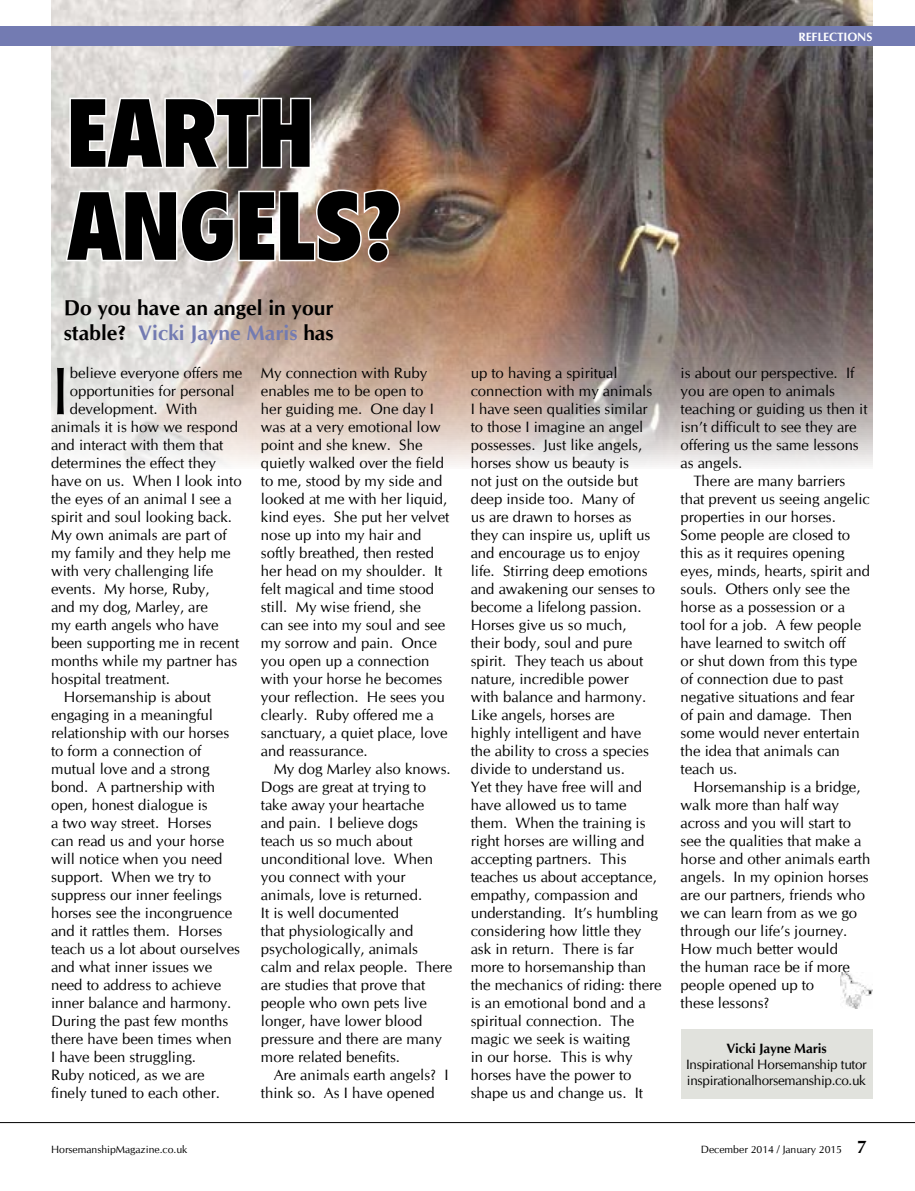
<style>
.page{position:relative;width:915px;height:1191px;background:#fff}
.page>*{position:absolute;margin:0;border:0;box-sizing:border-box;transform-origin:0 0}
.t1{font:94.8px/93px "There Sign Head 3";color:#000}
.t2{font:67.5px "CG Omega";color:#000}
.t3{font:700 21px/25.2px "CG Omega";color:#000}
.t4{font:15px/18px "CG Omega";color:#000}
.t5{font:13.5px/16.2px "CG Omega";letter-spacing:-.02em;color:#000}
.t6{font:700 13.5px "CG Omega";letter-spacing:-.01em;color:#000}
.t7{font:700 12px "CG Omega";letter-spacing:-.01em;color:#fff}
.t8{font:10.5px "CG Omega";color:#000}
.s1{color:#737bb2}
.s2{font-weight:700;font-size:18px}
</style>
<div class="page">
<img style="left:51px;top:0;width:821px;height:467px">
<div style="left:0;top:26px;width:914px;height:20px;background:#737bb2"></div>
<hr style="left:0;top:1122px;width:914px;height:1px;background:#000">
<svg style="left:68px;top:96px;width:244px;height:74px"></svg>
<svg style="left:64px;top:188px;width:337px;height:76px"></svg>
<div style="left:680px;top:1029px;width:192px;height:69px;background:#e1e2dd"></div>
<img style="left:840px;top:972px;width:32px;height:36px">
<p class="t7" style="left:798px;top:29px;width:75px">Reflections</p>
<h1 class="t1" style="left:67px;top:88px;width:334px">EARTH<br>ANGELS?</h1>
<h3 class="t3" style="left:64px;top:295px;width:271px">Do you have an angel in your stable? <span class="s1">Vicki Jayne Maris</span> has</h3>
<h2 class="t2" style="left:51px;top:351px;width:20px">I</h2>
<p class="t4" style="left:70px;top:364px;width:174px">believe everyone offers me</p>
<p class="t4" style="left:70px;top:382px;width:166px">opportunities for personal</p>
<p class="t4" style="left:70px;top:400px;width:129px">development. With</p>
<p class="t4" style="left:51px;top:418px;width:188px">animals it is how we respond</p>
<p class="t4" style="left:51px;top:436px;width:174px">and interact with them that</p>
<p class="t4" style="left:51px;top:454px;width:166px">determines the effect they</p>
<p class="t4" style="left:51px;top:472px;width:192px">have on us. When I look into</p>
<p class="t4" style="left:51px;top:490px;width:182px">the eyes of an animal I see a</p>
<p class="t4" style="left:51px;top:508px;width:182px">spirit and soul looking back.</p>
<p class="t4" style="left:51px;top:526px;width:177px">My own animals are part of</p>
<p class="t4" style="left:51px;top:544px;width:181px">my family and they help me</p>
<p class="t4" style="left:51px;top:562px;width:163px">with very challenging life</p>
<p class="t4" style="left:51px;top:580px;width:160px">events. My horse, Ruby,</p>
<p class="t4" style="left:51px;top:598px;width:158px">and my dog, Marley, are</p>
<p class="t4" style="left:51px;top:616px;width:169px">my earth angels who have</p>
<p class="t4" style="left:51px;top:634px;width:189px">been supporting me in recent</p>
<p class="t4" style="left:51px;top:652px;width:188px">months while my partner has</p>
<p class="t4" style="left:51px;top:670px;width:120px">hospital treatment.</p>
<p class="t4" style="left:64px;top:688px;width:149px">Horsemanship is about</p>
<p class="t4" style="left:51px;top:706px;width:163px">engaging in a meaningful</p>
<p class="t4" style="left:51px;top:724px;width:180px">relationship with our horses</p>
<p class="t4" style="left:51px;top:742px;width:152px">to form a connection of</p>
<p class="t4" style="left:51px;top:760px;width:160px">mutual love and a strong</p>
<p class="t4" style="left:51px;top:778px;width:165px">bond. A partnership with</p>
<p class="t4" style="left:51px;top:796px;width:158px">open, honest dialogue is</p>
<p class="t4" style="left:51px;top:814px;width:162px">a two way street. Horses</p>
<p class="t4" style="left:51px;top:832px;width:175px">can read us and your horse</p>
<p class="t4" style="left:51px;top:850px;width:173px">will notice when you need</p>
<p class="t4" style="left:51px;top:868px;width:162px">support. When we try to</p>
<p class="t4" style="left:51px;top:886px;width:172px">suppress our inner feelings</p>
<p class="t4" style="left:51px;top:904px;width:183px">horses see the incongruence</p>
<p class="t4" style="left:51px;top:922px;width:173px">and it rattles them. Horses</p>
<p class="t4" style="left:51px;top:940px;width:190px">teach us a lot about ourselves</p>
<p class="t4" style="left:51px;top:958px;width:163px">and what inner issues we</p>
<p class="t4" style="left:51px;top:976px;width:172px">need to address to achieve</p>
<p class="t4" style="left:51px;top:994px;width:182px">inner balance and harmony.</p>
<p class="t4" style="left:51px;top:1012px;width:179px">During the past few months</p>
<p class="t4" style="left:51px;top:1030px;width:182px">there have been times when</p>
<p class="t4" style="left:51px;top:1048px;width:146px">I have been struggling.</p>
<p class="t4" style="left:51px;top:1066px;width:155px">Ruby noticed, as we are</p>
<p class="t4" style="left:51px;top:1084px;width:170px">finely tuned to each other.</p>
<p class="t4" style="left:261px;top:364px;width:190px">My connection with Ruby enables me to be open to<br>her guiding me. One day I was at a very emotional low point and she knew. She quietly walked over the field to me, stood by my side and looked at me with her liquid, kind eyes. She put her velvet nose up into my hair and softly breathed, then rested her head on my shoulder. It felt magical and time stood still. My wise friend, she<br>can see into my soul and see my sorrow and pain. Once you open up a connection with your horse he becomes your reflection. He sees you clearly. Ruby offered me a sanctuary, a quiet place, love and reassurance.</p>
<p class="t4" style="left:261px;top:760px;width:193px;text-indent:13px">My dog Marley also knows.<br>Dogs are great at trying to take away your heartache<br>and pain. I believe dogs teach us so much about unconditional love. When you connect with your animals, love is returned.<br>It is well documented<br>that physiologically and psychologically, animals calm and relax people. There are studies that prove that people who own pets live longer, have lower blood pressure and there are many more related benefits.</p>
<p class="t4" style="left:261px;top:1066px;width:189px;text-indent:13px">Are animals earth angels? I think so. As I have opened</p>
<p class="t4" style="left:470px;top:364px;width:192px">up to having a spiritual connection with my animals<br>I have seen qualities similar to those I imagine an angel possesses. Just like angels, horses show us beauty is<br>not just on the outside but deep inside too. Many of<br>us are drawn to horses as they can inspire us, uplift us and encourage us to enjoy life. Stirring deep emotions and awakening our senses to become a lifelong passion.<br>Horses give us so much,<br>their body, soul and pure spirit. They teach us about nature, incredible power<br>with balance and harmony.<br>Like angels, horses are<br>highly intelligent and have the ability to cross a species divide to understand us.<br>Yet they have free will and have allowed us to tame them. When the training is right horses are willing and accepting partners. This teaches us about acceptance, empathy, compassion and understanding. It’s humbling considering how little they ask in return. There is far more to horsemanship than the mechanics of riding: there is an emotional bond and a spiritual connection. The magic we seek is waiting<br>in our horse. This is why horses have the power to shape us and change us. It</p>
<p class="t4" style="left:680px;top:364px;width:188px">is about our perspective. If you are open to animals teaching or guiding us then it isn’t difficult to see they are offering us the same lessons as angels.</p>
<p class="t4" style="left:680px;top:472px;width:191px;text-indent:13px">There are many barriers that prevent us seeing angelic properties in our horses.<br>Some people are closed to this as it requires opening eyes, minds, hearts, spirit and souls. Others only see the horse as a possession or a tool for a job. A few people have learned to switch off<br>or shut down from this type of connection due to past negative situations and fear of pain and damage. Then some would never entertain the idea that animals can teach us.</p>
<p class="t4" style="left:680px;top:778px;width:191px;text-indent:13px">Horsemanship is a bridge, walk more than half way across and you will start to see the qualities that make a horse and other animals earth angels. In my opinion horses are our partners, friends who we can learn from as we go through our life’s journey.<br>How much better would<br>the human race be if more people opened up to<br>these lessons?</p>
<p class="t6" style="left:726px;top:1039px;width:102px">Vicki Jayne Maris</p>
<p class="t5" style="left:686px;top:1056px;width:182px">Inspirational Horsemanship tutor inspirationalhorsemanship.co.uk</p>
<p class="t8" style="left:51px;top:1142px;width:138px">HorsemanshipMagazine.co.uk</p>
<p class="t8" style="left:700px;top:1143px;width:167px">December 2014 / January 2015 <span class="s2">7</span></p>
</div>
